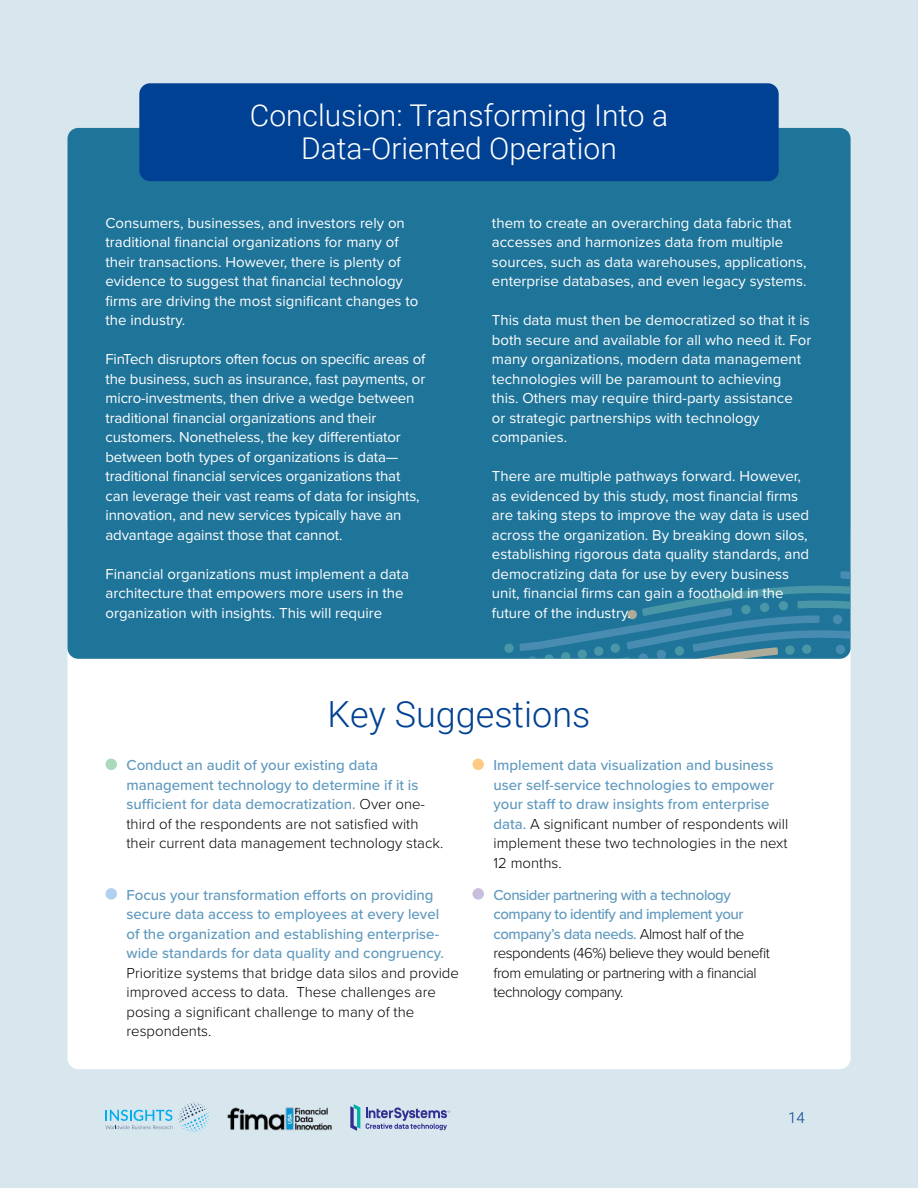
<style>
.page{position:relative;width:918px;height:1188px;background:#d8e6ee}
.page>*{position:absolute;margin:0;border:0;box-sizing:border-box;transform-origin:0 0}
.t1{font:300 36px "Roboto";color:#004193}
.t2{font:300 30px/33px "Roboto";color:#fff;text-align:center}
.t3{font:15px/19.5px "Proxima Nova";color:#fff}
.t4{font:500 15px/19.5px "Proxima Nova";color:#5f99be}
.t5{font:300 15px/19.5px "Proxima Nova";letter-spacing:-.03em;color:#000}
.t6{font:300 15px/19.5px "Proxima Nova";color:#000}
.t7{font:300 15px "Roboto";color:#004193}
.s1{font-weight:300;color:#000}
.s2{font-weight:500;color:#5f99be}
</style>
<div class="page">
<div style="left:68px;top:521px;width:783px;height:548px;background:#fff;border-radius:11px"></div>
<div style="left:68px;top:128px;width:783px;height:531px;background:#1f7499;border-radius:11px"></div>
<svg style="left:384px;top:571px;width:467px;height:88px"></svg>
<div style="left:833px;top:615px;width:9px;height:9px;background:#498cb1;border-radius:50%"></div>
<svg style="left:350px;top:1104px;width:10px;height:27px"></svg>
<svg style="left:366px;top:1108px;width:84px;height:22px"></svg>
<svg style="left:179px;top:1103px;width:30px;height:30px"></svg>
<svg style="left:106px;top:1110px;width:66px;height:19px"></svg>
<img style="left:227px;top:1107px;width:105px;height:23px">
<div style="left:139px;top:83px;width:640px;height:98px;background:#004193;border-radius:11px"></div>
<div style="left:106px;top:759px;width:11px;height:11px;background:#aad9bb;border-radius:50%"></div>
<div style="left:106px;top:888px;width:11px;height:12px;background:#afd0ee;border-radius:50%"></div>
<div style="left:473px;top:759px;width:11px;height:11px;background:#fecb84;border-radius:50%"></div>
<div style="left:473px;top:888px;width:11px;height:12px;background:#c9bcdd;border-radius:50%"></div>
<h2 class="t2" style="left:250px;top:98px;width:420px">Conclusion: Transforming Into a<br>Data-Oriented Operation</h2>
<p class="t3" style="left:106px;top:212px;width:314px">Consumers, businesses, and investors rely on traditional financial organizations for many of their transactions. However, there is plenty of evidence to suggest that financial technology firms are driving the most significant changes to the industry.</p>
<p class="t3" style="left:106px;top:349px;width:321px">FinTech disruptors often focus on specific areas of the business, such as insurance, fast payments, or micro-investments, then drive a wedge between traditional financial organizations and their customers. Nonetheless, the key differentiator between both types of organizations is data— traditional financial services organizations that can leverage their vast reams of data for insights, innovation, and new services typically have an advantage against those that cannot.</p>
<p class="t3" style="left:106px;top:563px;width:305px">Financial organizations must implement a data architecture that empowers more users in the organization with insights. This will require</p>
<p class="t3" style="left:492px;top:212px;width:316px">them to create an overarching data fabric that accesses and harmonizes data from multiple sources, such as data warehouses, applications, enterprise databases, and even legacy systems.</p>
<p class="t3" style="left:492px;top:310px;width:321px">This data must then be democratized so that it is both secure and available for all who need it. For many organizations, modern data management technologies will be paramount to achieving this. Others may require third-party assistance<br>or strategic partnerships with technology companies.</p>
<p class="t3" style="left:492px;top:466px;width:319px">There are multiple pathways forward. However, as evidenced by this study, most financial firms are taking steps to improve the way data is used across the organization. By breaking down silos, establishing rigorous data quality standards, and democratizing data for use by every business unit, financial firms can gain a foothold in the future of the industry.</p>
<h1 class="t1" style="left:328px;top:689px;width:264px">Key Suggestions</h1>
<p class="t4" style="left:127px;top:755px;width:318px">Conduct an audit of your existing data management technology to determine if it is sufficient for data democratization. <span class="s1">Over one&shy;third of the respondents are not satisfied with their current data management technology stack.</span></p>
<p class="t4" style="left:494px;top:755px;width:296px">Implement data visualization and business user self-service technologies to empower your staff to draw insights from enterprise data. <span class="s1">A significant number of respondents will implement these two technologies in the next 12 months.</span></p>
<p class="t5" style="left:494px;top:884px;width:278px"><span class="s2">Consider partnering with a technology company to identify and implement your company’s data needs.</span> Almost half of the respondents (46%) believe they would benefit from emulating or partnering with a financial technology company.</p>
<p class="t4" style="left:127px;top:884px;width:319px">Focus your transformation efforts on providing secure data access to employees at every level of the organization and establishing enterprise&shy;wide standards for data quality and congruency.</p>
<p class="t6" style="left:127px;top:962px;width:334px">Prioritize systems that bridge data silos and provide improved access to data. These challenges are posing a significant challenge to many of the respondents.</p>
<p class="t7" style="left:788px;top:1107px;width:18px">14</p>
</div>
